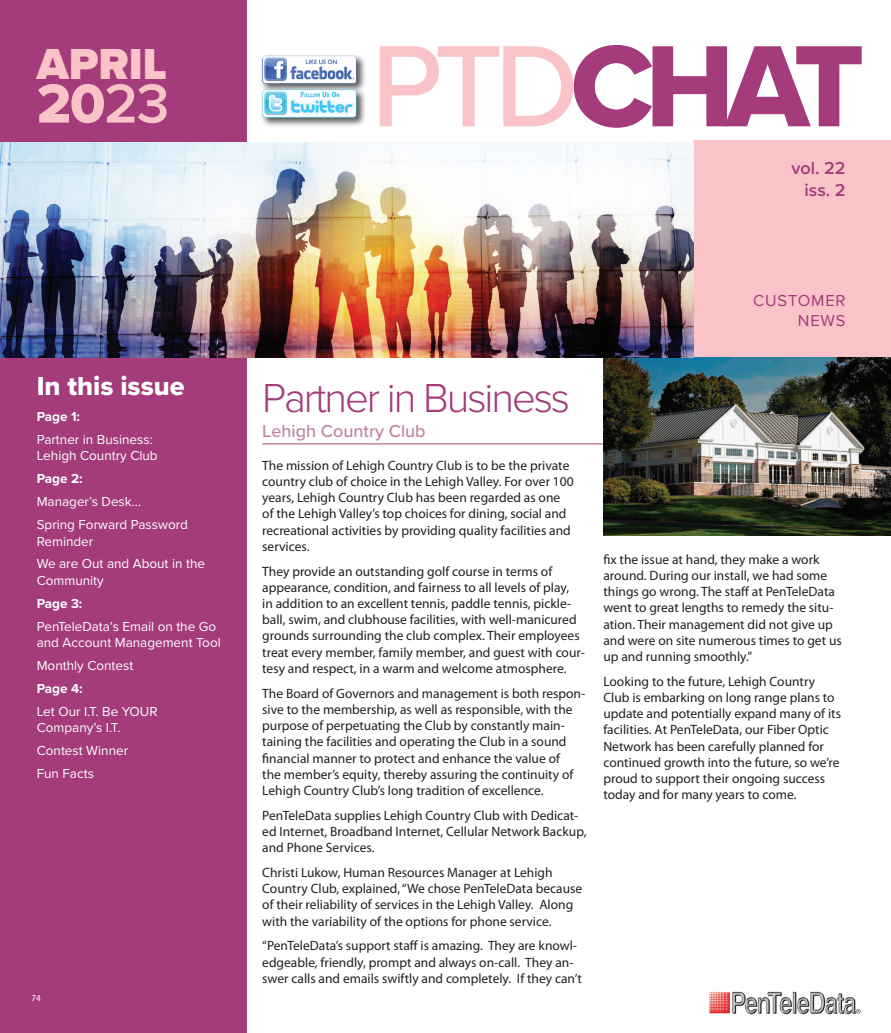
<style>
.page{position:relative;width:891px;height:1033px;background:#fff}
.page>*{position:absolute;margin:0;border:0;box-sizing:border-box;transform-origin:0 0}
.t1{font:120px "Proxima Nova Extrabld";color:#a43b7b}
.t2{font:57px "Proxima Nova Extrabld";color:#f9c3c8}
.t3{font:900 45px "Proxima Nova";color:#f9c3c8}
.t4{font:300 42px "Proxima Nova";letter-spacing:-.05em;color:#a43b7b}
.t5{font:27px "Proxima Nova Extrabld";color:#fff}
.t6{font:500 18px "Proxima Nova";color:#c183a4}
.t7{font:600 18px/21.6px "Proxima Nova";color:#a43b7b;text-align:right}
.t8{font:16.5px/19.8px "Proxima Nova";letter-spacing:.05em;color:#a43b7b;text-align:right}
.t9{font:13.5px/16.2px "Myriad Pro";color:#231f20}
.t10{font:13.5px/16.2px "Proxima Nova";color:#fff}
.t11{font:700 13.5px "Proxima Nova";color:#fff}
.t12{font:9px "Myriad Pro";color:#fff}
.s1{font-family:"Proxima Nova";font-weight:600}
.s2{font-family:"Proxima Nova";font-weight:500;color:#f9c3c8}
</style>
<div class="page">
<div style="left:694px;top:141px;width:197px;height:216px;background:#f9c3c8"></div>
<div style="left:0;top:0;width:247px;height:1033px;background:#a43b7b"></div>
<img style="left:709px;top:991px;width:152px;height:24px">
<hr style="left:262px;top:443px;width:602px;height:2px;background:#c183a4">
<div style="left:260px;top:54px;width:106px;height:39px;background:#231f20;opacity:.75"></div>
<img style="left:262px;top:56px;width:94px;height:28px">
<div style="left:260px;top:87px;width:106px;height:41px;background:#231f20;opacity:.75"></div>
<img style="left:263px;top:90px;width:93px;height:28px">
<img style="left:603px;top:357px;width:288px;height:179px">
<img style="left:0;top:142px;width:694px;height:215px">
<h3 class="t3" style="left:37px;top:30px;width:132px">APRIL</h3>
<h2 class="t2" style="left:37px;top:61px;width:134px">20<span class="s1">23</span></h2>
<h3 class="t5" style="left:37px;top:366px;width:149px">In this issue</h3>
<p class="t11" style="left:37px;top:407px;width:45px">Page 1:</p>
<p class="t10" style="left:37px;top:431px;width:122px">Partner in Business:<br>Lehigh Country Club</p>
<p class="t11" style="left:37px;top:469px;width:47px">Page 2:</p>
<p class="t10" style="left:37px;top:490px;width:153px;line-height:23px">Manager’s Desk...<br>Spring Forward Password</p>
<p class="t10" style="left:37px;top:529px;width:170px;line-height:23px">Reminder<br>We are Out and About in the</p>
<p class="t10" style="left:37px;top:571px;width:69px">Community</p>
<p class="t11" style="left:37px;top:593px;width:47px">Page 3:</p>
<p class="t10" style="left:37px;top:617px;width:186px">PenTeleData’s Email on the Go and Account Management Tool</p>
<p class="t10" style="left:37px;top:656px;width:98px">Monthly Contest</p>
<p class="t11" style="left:37px;top:678px;width:47px">Page 4:</p>
<p class="t10" style="left:37px;top:702px;width:122px">Let Our I.T. Be YOUR<br>Company’s I.T.</p>
<p class="t10" style="left:37px;top:738px;width:93px;line-height:23px">Contest Winner<br>Fun Facts</p>
<p class="t12" style="left:32px;top:992px;width:11px">74</p>
<h1 class="t1" style="left:371px;top:-3px;width:495px"><span class="s2">PTD</span>CHAT</h1>
<h3 class="t7" style="left:792px;top:157px;width:56px">vol. 22 iss. 2</h3>
<p class="t8" style="left:753px;top:290px;width:94px">CUSTOMER<br>NEWS</p>
<h3 class="t4" style="left:262px;top:366px;width:309px">Partner in Business</h3>
<h3 class="t6" style="left:262px;top:418px;width:165px">Lehigh Country Club</h3>
<p class="t9" style="left:262px;top:457px;width:313px">The mission of Lehigh Country Club is to be the private country club of choice in the Lehigh Valley. For over 100 years, Lehigh Country Club has been regarded as one of the Lehigh Valley’s top choices for dining, social and recreational activities by providing quality facilities and services.</p>
<p class="t9" style="left:262px;top:563px;width:324px">They provide an outstanding golf course in terms of appearance, condition, and fairness to all levels of play,<br>in addition to an excellent tennis, paddle tennis, pickle&shy;ball, swim, and clubhouse facilities, with well-manicured grounds surrounding the club complex. Their employees treat every member, family member, and guest with cour&shy;tesy and respect, in a warm and welcome atmosphere.</p>
<p class="t9" style="left:262px;top:685px;width:324px">The Board of Governors and management is both respon&shy;sive to the membership, as well as responsible, with the purpose of perpetuating the Club by constantly main&shy;taining the facilities and operating the Club in a sound financial manner to protect and enhance the value of<br>the member’s equity, thereby assuring the continuity of Lehigh Country Club’s long tradition of excellence.</p>
<p class="t9" style="left:262px;top:807px;width:326px">PenTeleData supplies Lehigh Country Club with Dedicat&shy;ed Internet, Broadband Internet, Cellular Network Backup, and Phone Services.</p>
<p class="t9" style="left:262px;top:864px;width:322px">Christi Lukow, Human Resources Manager at Lehigh Country Club, explained, “We chose PenTeleData because of their reliability of services in the Lehigh Valley. Along with the variability of the options for phone service.</p>
<p class="t9" style="left:262px;top:937px;width:321px">“PenTeleData’s support staff is amazing. They are knowl&shy;edgeable, friendly, prompt and always on-call. They an&shy;swer calls and emails swiftly and completely. If they can’t</p>
<p class="t9" style="left:603px;top:551px;width:240px">fix the issue at hand, they make a work around. During our install, we had some things go wrong. The staff at PenTeleData went to great lengths to remedy the situ&shy;ation. Their management did not give up and were on site numerous times to get us up and running smoothly.”</p>
<p class="t9" style="left:603px;top:673px;width:239px">Looking to the future, Lehigh Country Club is embarking on long range plans to update and potentially expand many of its facilities. At PenTeleData, our Fiber Optic Network has been carefully planned for continued growth into the future, so we’re proud to support their ongoing success today and for many years to come.</p>
</div>
